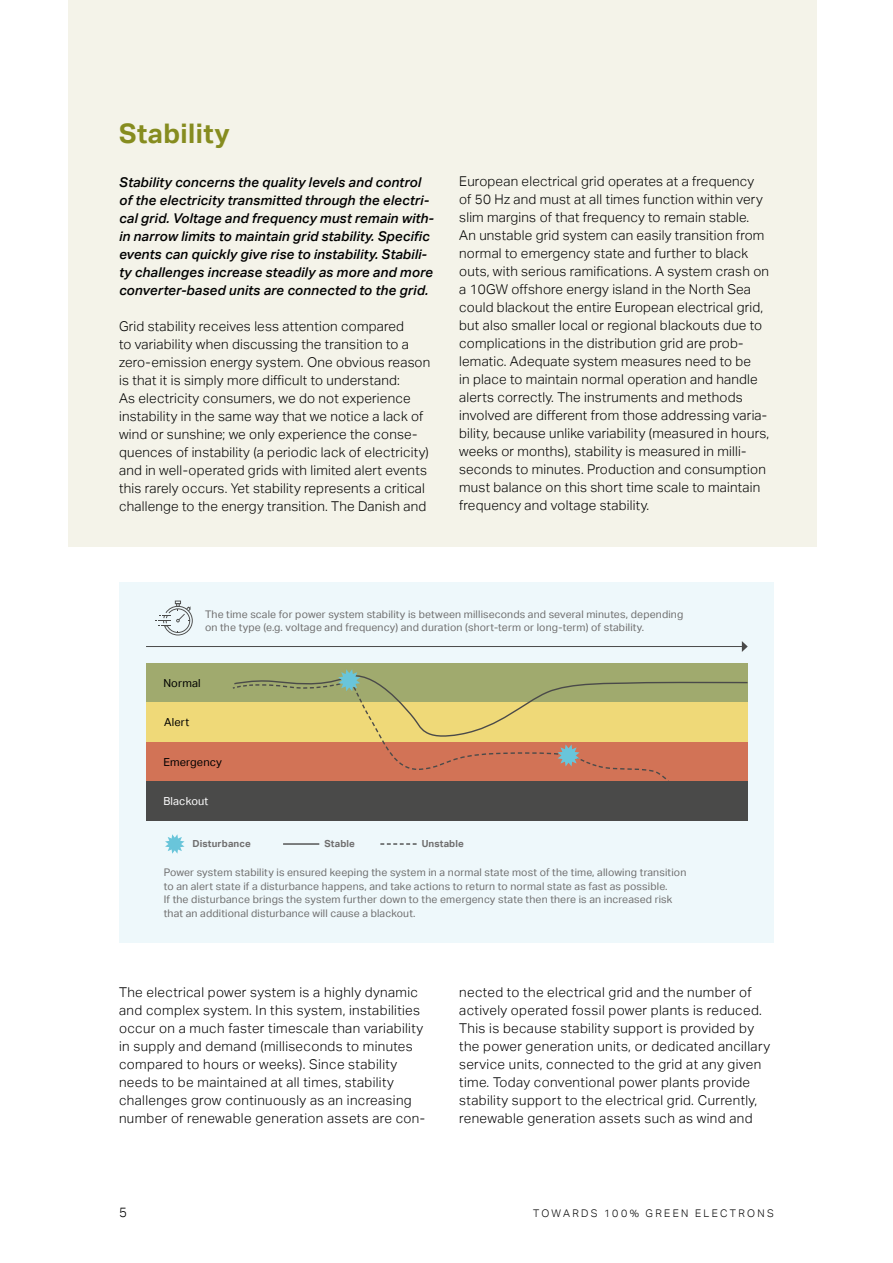
<style>
.page{position:relative;width:893px;height:1263px;background:#fff}
.page>*{position:absolute;margin:0;border:0;box-sizing:border-box;transform-origin:0 0}
.t1{font:700 27px "Aktiv Grotesk";letter-spacing:.015em;color:#8d9323}
.t2{font:300 13.5px/18px "Aktiv Grotesk";letter-spacing:.015em;color:#000}
.t3{font:italic 500 13.5px/18px "Aktiv Grotesk";letter-spacing:.01em;color:#000}
.t4{font:11.1px "Aktiv Grotesk";letter-spacing:.015em;color:#000}
.t5{font:11.1px "Aktiv Grotesk";letter-spacing:.015em;color:#fff}
.t6{font:10.5px/13.5px "Aktiv Grotesk";letter-spacing:.015em;color:#706f6f}
.t7{font:300 10.5px "Aktiv Grotesk";letter-spacing:.22em;color:#000}
.t8{font:700 9.75px "Aktiv Grotesk";letter-spacing:.015em;color:#706f6f}
</style>
<div class="page">
<div style="left:68px;top:0;width:748px;height:547px;background:#f4f3e9"></div>
<div style="left:119px;top:583px;width:655px;height:360px;background:#eef8fb"></div>
<div style="left:146px;top:663px;width:602px;height:40px;background:#a0aa6e"></div>
<div style="left:146px;top:702px;width:602px;height:40px;background:#efd978"></div>
<div style="left:146px;top:742px;width:602px;height:39px;background:#d27356"></div>
<div style="left:146px;top:781px;width:602px;height:40px;background:#4a4a49"></div>
<hr style="left:146px;top:646px;width:597px;height:1px;background:#4a4a49">
<svg style="left:742px;top:641px;width:6px;height:11px"></svg>
<svg style="left:155px;top:601px;width:38px;height:34px"></svg>
<svg style="left:233px;top:669px;width:515px;height:112px"></svg>
<svg style="left:165px;top:834px;width:20px;height:20px"></svg>
<hr style="left:283px;top:843px;width:36px;height:2px;background:#4a4a49">
<svg style="left:380px;top:843px;width:37px;height:2px"></svg>
<h1 class="t1" style="left:119px;top:117px;width:112px">Stability</h1>
<p class="t3" style="left:119px;top:173px;width:316px">Stability concerns the quality levels and control of the electricity transmitted through the electri&shy;cal grid. Voltage and frequency must remain with&shy;in narrow limits to maintain grid stability. Specific events can quickly give rise to instability. Stabili&shy;ty challenges increase steadily as more and more converter-based units are connected to the grid.</p>
<p class="t2" style="left:119px;top:317px;width:313px">Grid stability receives less attention compared<br>to variability when discussing the transition to a zero-emission energy system. One obvious reason is that it is simply more difficult to understand:<br>As electricity consumers, we do not experience instability in the same way that we notice a lack of wind or sunshine; we only experience the conse&shy;quences of instability (a periodic lack of electricity) and in well-operated grids with limited alert events this rarely occurs. Yet stability represents a critical challenge to the energy transition. The Danish and</p>
<p class="t2" style="left:459px;top:173px;width:311px">European electrical grid operates at a frequency of 50 Hz and must at all times function within very slim margins of that frequency to remain stable.<br>An unstable grid system can easily transition from normal to emergency state and further to black outs, with serious ramifications. A system crash on a 10GW offshore energy island in the North Sea could blackout the entire European electrical grid, but also smaller local or regional blackouts due to complications in the distribution grid are prob&shy;lematic. Adequate system measures need to be<br>in place to maintain normal operation and handle alerts correctly. The instruments and methods involved are different from those addressing varia&shy;bility, because unlike variability (measured in hours, weeks or months), stability is measured in milli&shy;seconds to minutes. Production and consumption must balance on this short time scale to maintain frequency and voltage stability.</p>
<p class="t6" style="left:205px;top:608px;width:480px">The time scale for power system stability is between milliseconds and several minutes, depending on the type (e.g. voltage and frequency) and duration (short-term or long-term) of stability.</p>
<p class="t4" style="left:163px;top:677px;width:39px">Normal</p>
<p class="t4" style="left:164px;top:716px;width:27px">Alert</p>
<p class="t4" style="left:163px;top:755px;width:60px">Emergency</p>
<p class="t5" style="left:163px;top:795px;width:47px">Blackout</p>
<p class="t8" style="left:192px;top:838px;width:60px">Disturbance</p>
<p class="t8" style="left:324px;top:838px;width:32px">Stable</p>
<p class="t8" style="left:422px;top:838px;width:44px">Unstable</p>
<p class="t6" style="left:164px;top:866px;width:524px">Power system stability is ensured keeping the system in a normal state most of the time, allowing transition to an alert state if a disturbance happens, and take actions to return to normal state as fast as possible.<br>If the disturbance brings the system further down to the emergency state then there is an increased risk that an additional disturbance will cause a blackout.</p>
<p class="t2" style="left:119px;top:983px;width:307px">The electrical power system is a highly dynamic and complex system. In this system, instabilities occur on a much faster timescale than variability in supply and demand (milliseconds to minutes compared to hours or weeks). Since stability needs to be maintained at all times, stability challenges grow continuously as an increasing number of renewable generation assets are con-</p>
<p class="t2" style="left:459px;top:983px;width:312px">nected to the electrical grid and the number of actively operated fossil power plants is reduced.<br>This is because stability support is provided by the power generation units, or dedicated ancillary service units, connected to the grid at any given time. Today conventional power plants provide stability support to the electrical grid. Currently, renewable generation assets such as wind and</p>
<p class="t2" style="left:119px;top:1203px;width:9px">5</p>
<p class="t7" style="left:533px;top:1207px;width:242px">TOWARDS 100% GREEN ELECTRONS</p>
</div>
